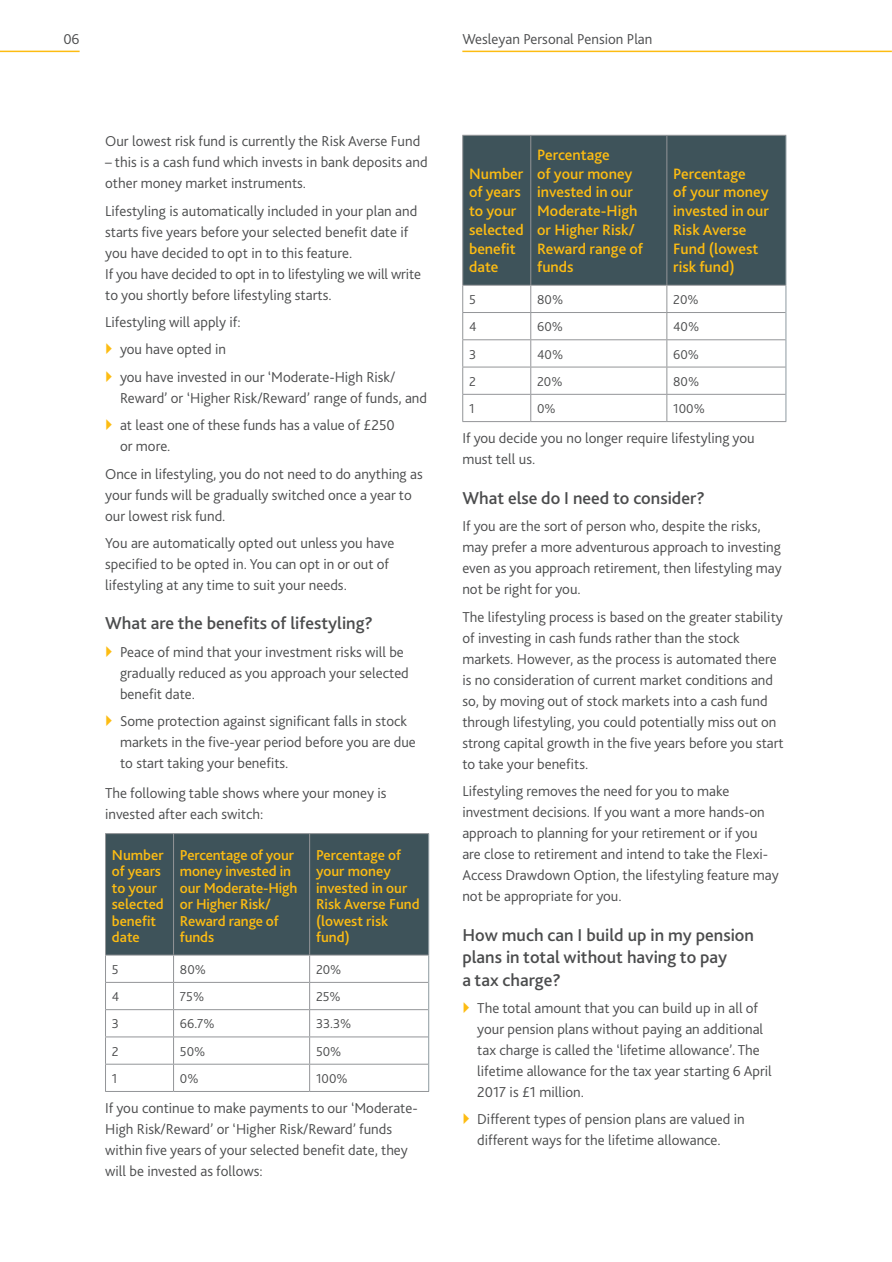
<style>
.page{position:relative;width:892px;height:1262px;background:#fff}
.page>*{position:absolute;margin:0;border:0;box-sizing:border-box;transform-origin:0 0}
.Heading_level_2{font:500 18px/22.5px "Bliss 2";color:#4b4c4d}
.Header_Data{font:500 15.75px/18.8px "Bliss 2";color:#fdbc12}
.Copy{font:300 15px/21px "Bliss 2";color:#4b4c4d}
.Header_Data-2{font:500 15px/16.5px "Bliss 2";letter-spacing:-.005em;color:#fdbc12}
.Cell_Data{font:300 13.5px "Bliss 2";color:#4b4c4d}
</style>
<div class="page">
<hr style="left:462px;top:51px;width:430px;height:1px;background:#fdbc12">
<hr style="left:0;top:51px;width:80px;height:1px;background:#fdbc12">
<svg style="left:105px;top:834px;width:324px;height:257px"></svg>
<hr style="left:105px;top:1091px;width:69px;height:1px;background:#939598">
<hr style="left:174px;top:1091px;width:136px;height:1px;background:#939598">
<hr style="left:310px;top:1091px;width:119px;height:1px;background:#939598">
<hr style="left:105px;top:833px;width:69px;height:1px;background:#939598">
<hr style="left:105px;top:834px;width:1px;height:121px;background:#939598">
<hr style="left:174px;top:833px;width:136px;height:1px;background:#939598">
<hr style="left:310px;top:833px;width:119px;height:1px;background:#939598">
<hr style="left:105px;top:955px;width:69px;height:1px;background:#939598">
<hr style="left:174px;top:955px;width:136px;height:1px;background:#939598">
<hr style="left:310px;top:955px;width:119px;height:1px;background:#939598">
<div style="left:463px;top:136px;width:322px;height:149px;background:#3e535a"></div>
<hr style="left:530px;top:136px;width:1px;height:149px;background:#939598">
<hr style="left:666px;top:136px;width:1px;height:149px;background:#939598">
<hr style="left:785px;top:136px;width:1px;height:149px;background:#8d9aa0">
<svg style="left:462px;top:286px;width:324px;height:135px"></svg>
<hr style="left:462px;top:421px;width:69px;height:1px;background:#939598">
<hr style="left:531px;top:421px;width:136px;height:1px;background:#939598">
<hr style="left:667px;top:421px;width:119px;height:1px;background:#939598">
<hr style="left:462px;top:135px;width:69px;height:1px;background:#939598">
<hr style="left:462px;top:136px;width:1px;height:149px;background:#939598">
<hr style="left:531px;top:135px;width:136px;height:1px;background:#939598">
<hr style="left:667px;top:135px;width:119px;height:1px;background:#939598">
<hr style="left:462px;top:285px;width:69px;height:1px;background:#939598">
<hr style="left:531px;top:285px;width:136px;height:1px;background:#939598">
<hr style="left:667px;top:285px;width:119px;height:1px;background:#939598">
<p class="Copy" style="left:63px;top:28px;width:18px">06</p>
<p class="Copy" style="left:462px;top:28px;width:192px">Wesleyan Personal Pension Plan</p>
<p class="Copy" style="left:105px;top:130px;width:317px">Our lowest risk fund is currently the Risk Averse Fund</p>
<p class="Copy" style="left:105px;top:151px;width:324px">– this is a cash fund which invests in bank deposits and other money market instruments.</p>
<p class="Copy" style="left:105px;top:200px;width:317px">Lifestyling is automatically included in your plan and starts five years before your selected benefit date if you have decided to opt in to this feature.<br>If you have decided to opt in to lifestyling we will write to you shortly before lifestyling starts.</p>
<p class="Copy" style="left:105px;top:311px;width:137px">Lifestyling will apply if:</p>
<p class="Copy" style="left:120px;top:339px;width:108px">you have opted in</p>
<p class="Copy" style="left:120px;top:366px;width:309px">you have invested in our ‘Moderate-High Risk/<br>Reward’ or ‘Higher Risk/Reward’ range of funds, and</p>
<p class="Copy" style="left:120px;top:414px;width:276px">at least one of these funds has a value of £250 or more.</p>
<p class="Copy" style="left:105px;top:463px;width:319px">Once in lifestyling, you do not need to do anything as your funds will be gradually switched once a year to our lowest risk fund.</p>
<p class="Copy" style="left:105px;top:532px;width:291px">You are automatically opted out unless you have specified to be opted in. You can opt in or out of lifestyling at any time to suit your needs.</p>
<p class="Heading_level_2" style="left:105px;top:612px;width:269px">What are the benefits of lifestyling?</p>
<p class="Copy" style="left:120px;top:641px;width:290px">Peace of mind that your investment risks will be gradually reduced as you approach your selected benefit date.</p>
<p class="Copy" style="left:120px;top:710px;width:297px">Some protection against significant falls in stock markets in the five-year period before you are due to start taking your benefits.</p>
<p class="Copy" style="left:105px;top:782px;width:283px">The following table shows where your money is invested after each switch:</p>
<p class="Header_Data-2" style="left:112px;top:846px;width:53px">Number of years to your selected benefit date</p>
<p class="Header_Data-2" style="left:180px;top:846px;width:119px">Percentage of your money invested in our Moderate-High or Higher Risk/<br>Reward range of funds</p>
<p class="Header_Data-2" style="left:316px;top:846px;width:105px">Percentage of your money invested in our<br>Risk Averse Fund (lowest risk fund)</p>
<p class="Cell_Data" style="left:112px;top:961px;width:8px">5</p>
<p class="Cell_Data" style="left:180px;top:961px;width:28px">80%</p>
<p class="Cell_Data" style="left:316px;top:961px;width:27px">20%</p>
<p class="Cell_Data" style="left:112px;top:988px;width:9px">4</p>
<p class="Cell_Data" style="left:180px;top:988px;width:26px">75%</p>
<p class="Cell_Data" style="left:316px;top:988px;width:26px">25%</p>
<p class="Cell_Data" style="left:112px;top:1016px;width:9px">3</p>
<p class="Cell_Data" style="left:180px;top:1016px;width:36px">66.7%</p>
<p class="Cell_Data" style="left:316px;top:1016px;width:37px">33.3%</p>
<p class="Cell_Data" style="left:112px;top:1043px;width:8px">2</p>
<p class="Cell_Data" style="left:180px;top:1043px;width:27px">50%</p>
<p class="Cell_Data" style="left:316px;top:1043px;width:27px">50%</p>
<p class="Cell_Data" style="left:112px;top:1070px;width:7px">1</p>
<p class="Cell_Data" style="left:180px;top:1070px;width:20px">0%</p>
<p class="Cell_Data" style="left:316px;top:1070px;width:33px">100%</p>
<p class="Copy" style="left:105px;top:1097px;width:314px">If you continue to make payments to our ‘Moderate-High Risk/Reward’ or ‘Higher Risk/Reward’ funds within five years of your selected benefit date, they will be invested as follows:</p>
<p class="Header_Data" style="left:469px;top:164px;width:56px">Number of years to your selected benefit date</p>
<p class="Header_Data" style="left:537px;top:145px;width:107px">Percentage<br>of your money invested in our<br>Moderate-High or Higher Risk/<br>Reward range of funds</p>
<p class="Header_Data" style="left:673px;top:164px;width:97px">Percentage<br>of your money invested in our<br>Risk Averse<br>Fund (lowest risk fund)</p>
<p class="Cell_Data" style="left:469px;top:291px;width:8px">5</p>
<p class="Cell_Data" style="left:537px;top:291px;width:28px">80%</p>
<p class="Cell_Data" style="left:673px;top:291px;width:27px">20%</p>
<p class="Cell_Data" style="left:469px;top:318px;width:9px">4</p>
<p class="Cell_Data" style="left:537px;top:318px;width:27px">60%</p>
<p class="Cell_Data" style="left:673px;top:318px;width:28px">40%</p>
<p class="Cell_Data" style="left:469px;top:346px;width:9px">3</p>
<p class="Cell_Data" style="left:537px;top:346px;width:28px">40%</p>
<p class="Cell_Data" style="left:673px;top:346px;width:27px">60%</p>
<p class="Cell_Data" style="left:469px;top:373px;width:8px">2</p>
<p class="Cell_Data" style="left:537px;top:373px;width:27px">20%</p>
<p class="Cell_Data" style="left:673px;top:373px;width:28px">80%</p>
<p class="Cell_Data" style="left:469px;top:400px;width:7px">1</p>
<p class="Cell_Data" style="left:537px;top:400px;width:20px">0%</p>
<p class="Cell_Data" style="left:673px;top:400px;width:33px">100%</p>
<p class="Copy" style="left:462px;top:427px;width:294px">If you decide you no longer require lifestyling you must tell us.</p>
<p class="Heading_level_2" style="left:462px;top:486px;width:244px">What else do I need to consider?</p>
<p class="Copy" style="left:462px;top:515px;width:321px">If you are the sort of person who, despite the risks, may prefer a more adventurous approach to investing even as you approach retirement, then lifestyling may not be right for you.</p>
<p class="Copy" style="left:462px;top:606px;width:323px">The lifestyling process is based on the greater stability of investing in cash funds rather than the stock markets. However, as the process is automated there is no consideration of current market conditions and so, by moving out of stock markets into a cash fund through lifestyling, you could potentially miss out on strong capital growth in the five years before you start to take your benefits.</p>
<p class="Copy" style="left:462px;top:780px;width:318px">Lifestyling removes the need for you to make investment decisions. If you want a more hands-on approach to planning for your retirement or if you are close to retirement and intend to take the Flexi-Access Drawdown Option, the lifestyling feature may not be appropriate for you.</p>
<p class="Heading_level_2" style="left:462px;top:923px;width:293px">How much can I build up in my pension plans in total without having to pay<br>a tax charge?</p>
<p class="Copy" style="left:477px;top:997px;width:296px">The total amount that you can build up in all of your pension plans without paying an additional tax charge is called the ‘lifetime allowance’. The lifetime allowance for the tax year starting 6 April 2017 is £1 million.</p>
<p class="Copy" style="left:477px;top:1108px;width:269px">Different types of pension plans are valued in different ways for the lifetime allowance.</p>
</div>
